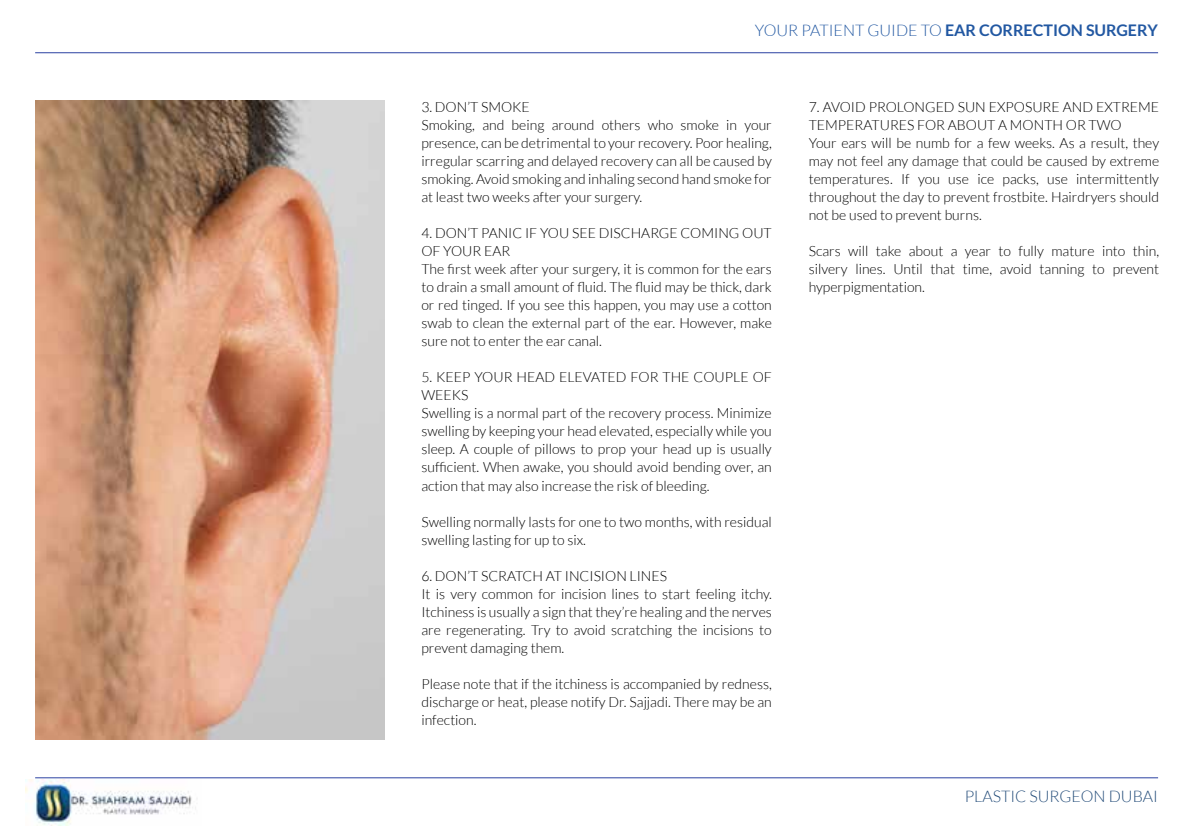
<style>
.page{position:relative;width:1191px;height:840px;background:#fff}
.page>*{position:absolute;margin:0;border:0;box-sizing:border-box;transform-origin:0 0}
.t1{font:700 16px "Lato";color:#2258a2}
.t2{font:300 16px "Lato";color:#234c79}
.t3{font:300 14px/18px "Lato";color:#000}
.s1{font-weight:300}
</style>
<div class="page">
<img style="left:35px;top:101px;width:349px;height:637px">
<img style="left:26px;top:779px;width:170px;height:45px">
<hr style="left:35px;top:777px;width:1123px;height:1px;background:#2a41a1">
<hr style="left:35px;top:52px;width:1123px;height:1px;background:#2a41a1">
<p class="t1" style="left:755px;top:21px;width:405px"><span class="s1">YOUR PATIENT GUIDE TO</span> EAR CORRECTION SURGERY</p>
<p class="t3" style="left:421px;top:98px;width:352px">3. DON’T SMOKE<br>Smoking, and being around others who smoke in your presence, can be detrimental to your recovery. Poor healing, irregular scarring and delayed recovery can all be caused by smoking. Avoid smoking and inhaling second hand smoke for at least two weeks after your surgery.</p>
<p class="t3" style="left:421px;top:224px;width:352px">4. DON’T PANIC IF YOU SEE DISCHARGE COMING OUT OF YOUR EAR<br>The first week after your surgery, it is common for the ears to drain a small amount of fluid. The fluid may be thick, dark or red tinged. If you see this happen, you may use a cotton swab to clean the external part of the ear. However, make sure not to enter the ear canal.</p>
<p class="t3" style="left:421px;top:368px;width:352px">5. KEEP YOUR HEAD ELEVATED FOR THE COUPLE OF WEEKS<br>Swelling is a normal part of the recovery process. Minimize swelling by keeping your head elevated, especially while you sleep. A couple of pillows to prop your head up is usually sufficient. When awake, you should avoid bending over, an action that may also increase the risk of bleeding.</p>
<p class="t3" style="left:421px;top:512px;width:352px">Swelling normally lasts for one to two months, with residual swelling lasting for up to six.</p>
<p class="t3" style="left:421px;top:566px;width:352px">6. DON’T SCRATCH AT INCISION LINES<br>It is very common for incision lines to start feeling itchy.<br>Itchiness is usually a sign that they’re healing and the nerves are regenerating. Try to avoid scratching the incisions to prevent damaging them.</p>
<p class="t3" style="left:421px;top:674px;width:352px;text-align:justify">Please note that if the itchiness is accompanied by redness, discharge or heat, please notify Dr. Sajjadi. There may be an infection.</p>
<p class="t3" style="left:808px;top:98px;width:352px">7. AVOID PROLONGED SUN EXPOSURE AND EXTREME TEMPERATURES FOR ABOUT A MONTH OR TWO<br>Your ears will be numb for a few weeks. As a result, they may not feel any damage that could be caused by extreme temperatures. If you use ice packs, use intermittently throughout the day to prevent frostbite. Hairdryers should not be used to prevent burns.</p>
<p class="t3" style="left:808px;top:242px;width:352px;text-align:justify">Scars will take about a year to fully mature into thin, silvery lines. Until that time, avoid tanning to prevent hyperpigmentation.</p>
<p class="t2" style="left:964px;top:787px;width:195px">PLASTIC SURGEON DUBAI</p>
</div>
